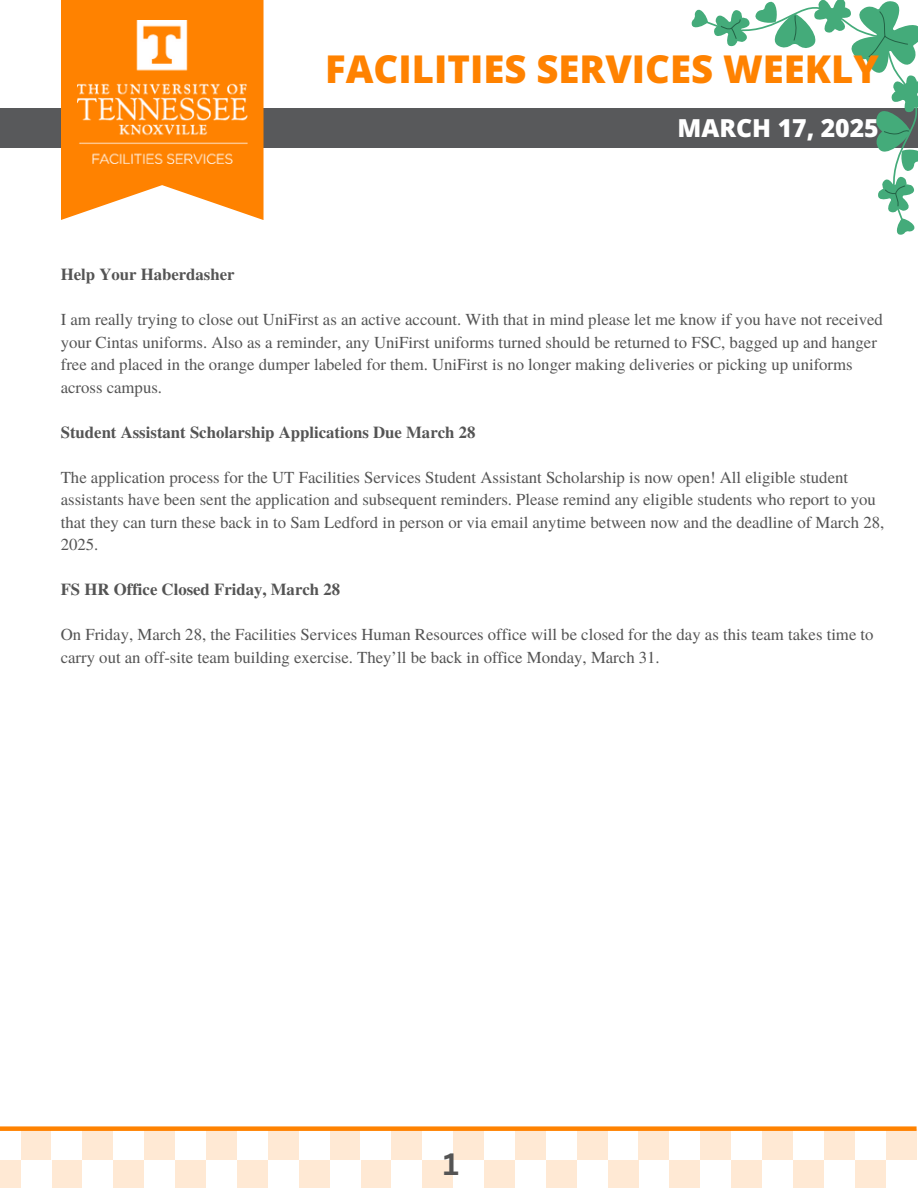
<style>
.page{position:relative;width:918px;height:1188px;background:#fff}
.page>*{position:absolute;margin:0;border:0;box-sizing:border-box;transform-origin:0 0}
.t1{font:800 38.25px "Open Sans";color:#ff8200}
.t2{font:700 30px "Canva Sans";color:#545454}
.t3{font:800 24.75px "Open Sans";color:#fff}
.t4{font:16.8px/22.5px "Te X Gyre Termes";color:#545454}
.t5{font:700 16.8px "Te X Gyre Termes";color:#545454}
</style>
<div class="page">
<div style="left:700px;top:1129px;width:31px;height:31px;background:#ffe9d4"></div>
<div style="left:762px;top:1129px;width:31px;height:31px;background:#ffe9d4"></div>
<div style="left:824px;top:1129px;width:31px;height:31px;background:#ffe9d4"></div>
<div style="left:886px;top:1129px;width:31px;height:31px;background:#ffe9d4"></div>
<div style="left:855px;top:1160px;width:31px;height:28px;background:#ffe9d4"></div>
<div style="left:793px;top:1160px;width:31px;height:28px;background:#ffe9d4"></div>
<div style="left:731px;top:1160px;width:31px;height:28px;background:#ffe9d4"></div>
<div style="left:669px;top:1160px;width:31px;height:28px;background:#ffe9d4"></div>
<div style="left:453px;top:1129px;width:31px;height:31px;background:#ffe9d4"></div>
<div style="left:515px;top:1129px;width:31px;height:31px;background:#ffe9d4"></div>
<div style="left:577px;top:1129px;width:31px;height:31px;background:#ffe9d4"></div>
<div style="left:639px;top:1129px;width:30px;height:31px;background:#ffe9d4"></div>
<div style="left:608px;top:1160px;width:31px;height:28px;background:#ffe9d4"></div>
<div style="left:546px;top:1160px;width:31px;height:28px;background:#ffe9d4"></div>
<div style="left:484px;top:1160px;width:31px;height:28px;background:#ffe9d4"></div>
<div style="left:422px;top:1160px;width:31px;height:28px;background:#ffe9d4"></div>
<div style="left:206px;top:1129px;width:31px;height:31px;background:#ffe9d4"></div>
<div style="left:268px;top:1129px;width:31px;height:31px;background:#ffe9d4"></div>
<div style="left:330px;top:1129px;width:30px;height:31px;background:#ffe9d4"></div>
<div style="left:391px;top:1129px;width:31px;height:31px;background:#ffe9d4"></div>
<div style="left:360px;top:1160px;width:31px;height:28px;background:#ffe9d4"></div>
<div style="left:299px;top:1160px;width:31px;height:28px;background:#ffe9d4"></div>
<div style="left:237px;top:1160px;width:31px;height:28px;background:#ffe9d4"></div>
<div style="left:175px;top:1160px;width:31px;height:28px;background:#ffe9d4"></div>
<div style="left:21px;top:1129px;width:31px;height:31px;background:#ffe9d4"></div>
<div style="left:82px;top:1129px;width:31px;height:31px;background:#ffe9d4"></div>
<div style="left:144px;top:1129px;width:31px;height:31px;background:#ffe9d4"></div>
<div style="left:113px;top:1160px;width:31px;height:28px;background:#ffe9d4"></div>
<div style="left:52px;top:1160px;width:30px;height:28px;background:#ffe9d4"></div>
<div style="left:0;top:1160px;width:21px;height:28px;background:#ffe9d4"></div>
<div style="left:0;top:1126px;width:917px;height:5px;background:#ff8200"></div>
<div style="left:0;top:108px;width:918px;height:40px;background:#58595b"></div>
<svg style="left:61px;top:0;width:203px;height:220px;fill:#ff8200"></svg>
<img style="left:77px;top:20px;width:170px;height:143px">
<svg style="left:692px;top:0;width:226px;height:235px"></svg>
<svg style="left:721px;top:11px;width:188px;height:196px"></svg>
<h3 class="t1" style="left:325px;top:42px;width:555px">FACILITIES SERVICES WEEKLY</h3>
<h3 class="t3" style="left:678px;top:111px;width:203px">MARCH 17, 2025</h3>
<p class="t5" style="left:61px;top:262px;width:175px">Help Your Haberdasher</p>
<p class="t4" style="left:61px;top:308px;width:824px">I am really trying to close out UniFirst as an active account. With that in mind please let me know if you have not received your Cintas uniforms. Also as a reminder, any UniFirst uniforms turned should be returned to FSC, bagged up and hanger free and placed in the orange dumper labeled for them. UniFirst is no longer making deliveries or picking up uniforms across campus.</p>
<h1 class="t5" style="left:61px;top:419px;width:416px">Student Assistant Scholarship Applications Due March 28</h1>
<h2 class="t4" style="left:61px;top:465px;width:825px">The application process for the UT Facilities Services Student Assistant Scholarship is now open! All eligible student assistants have been sent the application and subsequent reminders. Please remind any eligible students who report to you that they can turn these back in to Sam Ledford in person or via email anytime between now and the deadline of March 28, 2025.</h2>
<h3 class="t5" style="left:61px;top:577px;width:281px">FS HR Office Closed Friday, March 28</h3>
<p class="t4" style="left:61px;top:623px;width:814px">On Friday, March 28, the Facilities Services Human Resources office will be closed for the day as this team takes time to carry out an off-site team building exercise. They’ll be back in office Monday, March 31.</p>
<p class="t2" style="left:443px;top:1143px;width:17px">1</p>
</div>
